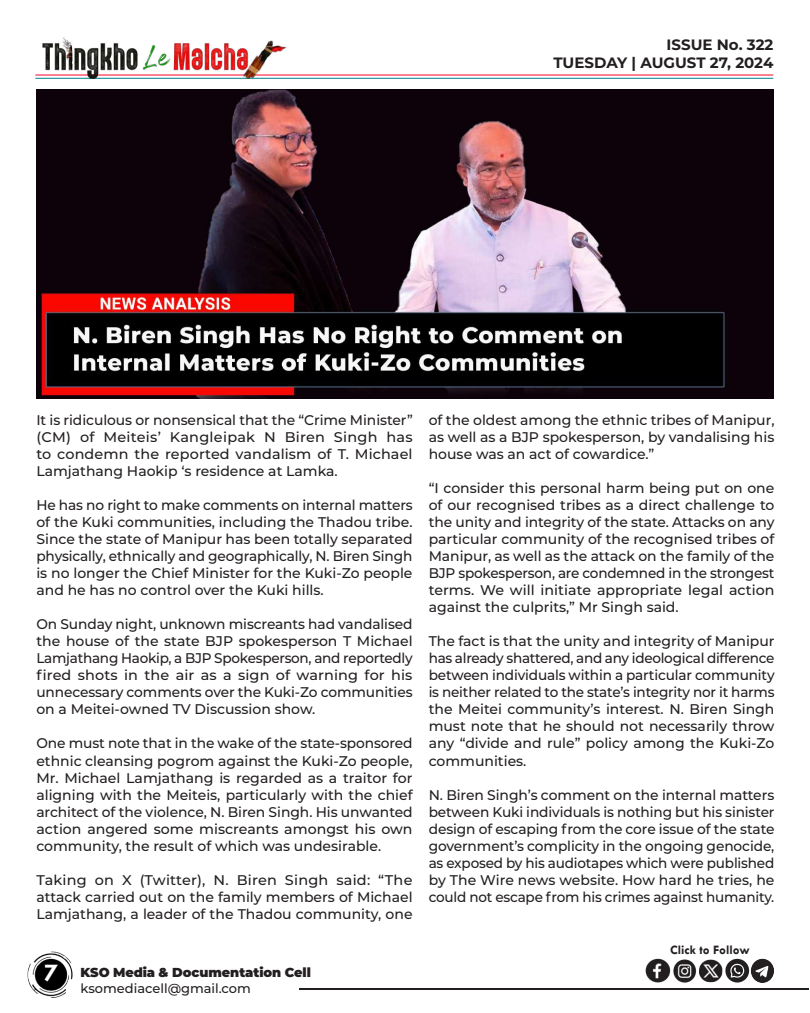
<style>
.page{position:relative;width:810px;height:1013px;background:#fff}
.page>*{position:absolute;margin:0;border:0;box-sizing:border-box;transform-origin:0 0}
.t1{font:700 26px "Tw Cen";color:#fff}
.t2{font:700 15px/18px "Montserrat";color:#231f20;text-align:right}
.t3{font:500 14px/17px "Montserrat";color:#231f20;text-align:justify}
.t4{font:900 13px "Montserrat";letter-spacing:-.005em;color:#231f20}
.t5{font:500 13px "Montserrat";color:#231f20}
.t6{font:700 13px "Tw Cen";color:#231f20}
</style>
<div class="page">
<hr style="left:299px;top:988px;width:509px;height:1px;background:#231f20">
<img style="left:27px;top:951px;width:46px;height:47px">
<hr style="left:35px;top:74px;width:738px;height:1px;background:#ff002d">
<hr style="left:35px;top:78px;width:738px;height:1px;background:#00848b">
<img style="left:35px;top:37px;width:254px;height:42px">
<img style="left:645px;top:958px;width:129px;height:25px">
<img style="left:36px;top:89px;width:737px;height:310px">
<p class="t2" style="left:554px;top:35px;width:221px">ISSUE No. 322<br>TUESDAY | AUGUST 27, 2024</p>
<p class="t3" style="left:36px;top:411px;width:378px">It is ridiculous or nonsensical that the “Crime Minister” (CM) of Meiteis’ Kangleipak N Biren Singh has to condemn the reported vandalism of T. Michael Lamjathang Haokip ‘s residence at Lamka.</p>
<p class="t3" style="left:36px;top:496px;width:378px">He has no right to make comments on internal matters of the Kuki communities, including the Thadou tribe.<br>Since the state of Manipur has been totally separated physically, ethnically and geographically, N. Biren Singh is no longer the Chief Minister for the Kuki-Zo people and he has no control over the Kuki hills.</p>
<p class="t3" style="left:36px;top:615px;width:378px">On Sunday night, unknown miscreants had vandalised the house of the state BJP spokesperson T Michael Lamjathang Haokip, a BJP Spokesperson, and reportedly fired shots in the air as a sign of warning for his unnecessary comments over the Kuki-Zo communities on a Meitei-owned TV Discussion show.</p>
<p class="t3" style="left:36px;top:734px;width:378px">One must note that in the wake of the state-sponsored ethnic cleansing pogrom against the Kuki-Zo people, Mr. Michael Lamjathang is regarded as a traitor for aligning with the Meiteis, particularly with the chief architect of the violence, N. Biren Singh. His unwanted action angered some miscreants amongst his own community, the result of which was undesirable.</p>
<p class="t3" style="left:36px;top:870px;width:378px">Taking on X (Twitter), N. Biren Singh said: “The attack carried out on the family members of Michael Lamjathang, a leader of the Thadou community, one</p>
<h1 class="t1" style="left:44px;top:957px;width:15px">7</h1>
<p class="t4" style="left:81px;top:962px;width:232px">KSO Media &amp; Documentation Cell</p>
<p class="t5" style="left:81px;top:978px;width:172px">ksomediacell@gmail.com</p>
<p class="t3" style="left:429px;top:411px;width:347px">of the oldest among the ethnic tribes of Manipur, as well as a BJP spokesperson, by vandalising his house was an act of cowardice.”</p>
<p class="t3" style="left:429px;top:479px;width:347px">“I consider this personal harm being put on one of our recognised tribes as a direct challenge to the unity and integrity of the state. Attacks on any particular community of the recognised tribes of Manipur, as well as the attack on the family of the BJP spokesperson, are condemned in the strongest terms. We will initiate appropriate legal action against the culprits,” Mr Singh said.</p>
<p class="t3" style="left:429px;top:632px;width:347px">The fact is that the unity and integrity of Manipur has already shattered, and any ideological difference between individuals within a particular community is neither related to the state’s integrity nor it harms the Meitei community’s interest. N. Biren Singh must note that he should not necessarily throw any “divide and rule” policy among the Kuki-Zo communities.</p>
<p class="t3" style="left:429px;top:785px;width:347px">N. Biren Singh’s comment on the internal matters between Kuki individuals is nothing but his sinister design of escaping from the core issue of the state government’s complicity in the ongoing genocide, as exposed by his audiotapes which were published by The Wire news website. How hard he tries, he could not escape from his crimes against humanity.</p>
<p class="t6" style="left:670px;top:942px;width:81px">Click to Follow</p>
</div>
